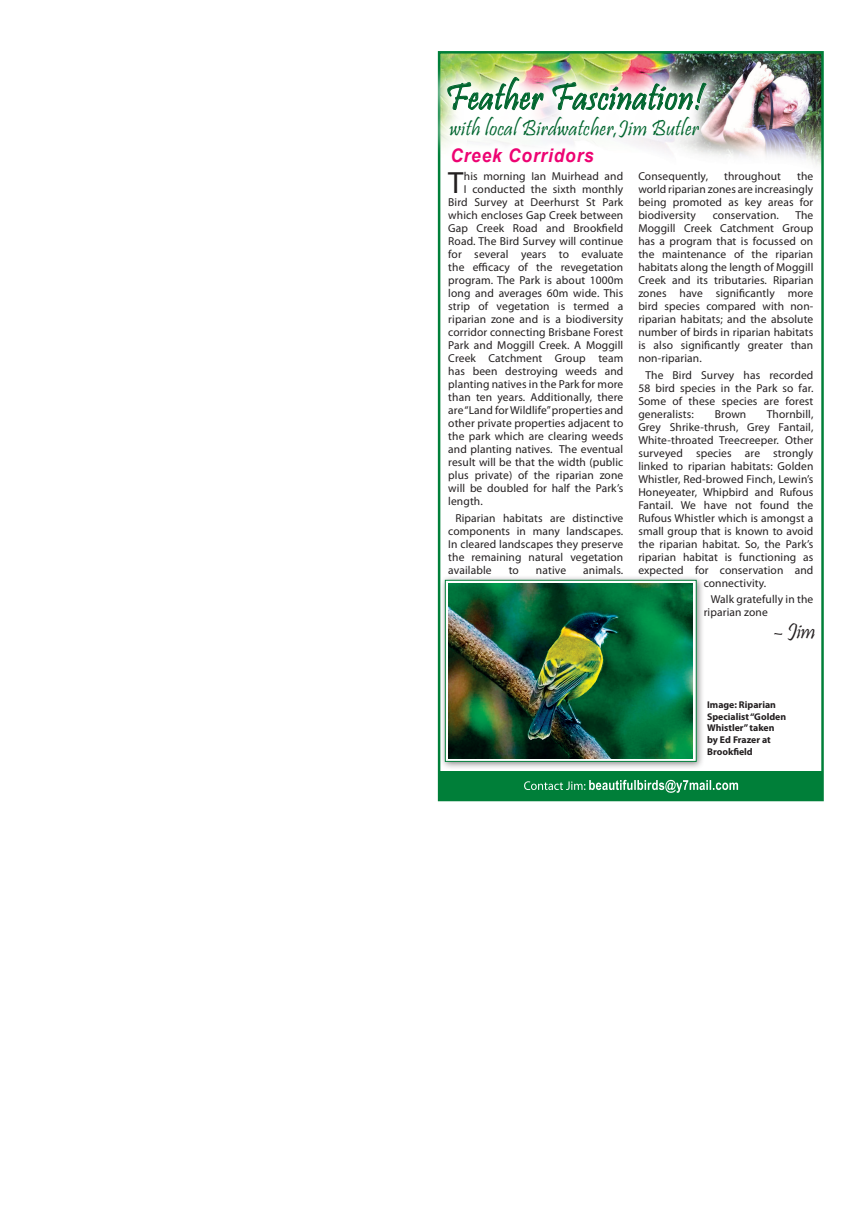
<style>
.page{position:relative;width:858px;height:1209px;background:#fff}
.page>*{position:absolute;margin:0;border:0;box-sizing:border-box;transform-origin:0 0}
.t1{font:38.75px "Pristina";letter-spacing:.02em;color:#00652e;scale:.94 1}
.t2{font:30.75px "Myriad Pro";color:#231f20}
.t3{font:22.5px "Pristina";letter-spacing:.01em;color:#00652e}
.t4{font:22.5px "Pristina";color:#231f20}
.t5{font:italic 700 18.75px "Arial";letter-spacing:.05em;color:#ed0372;scale:.92 1}
.t6{font:11.5px/13px "Myriad Pro";letter-spacing:.01em;color:#231f20;text-align:justify}
.t7{font:700 9.75px/11.8px "Myriad Pro";color:#231f20}
</style>
<div class="page">
<div style="left:439px;top:770px;width:383px;height:30px;background:#007f39"></div>
<img style="left:729px;top:54px;width:91px;height:112px">
<div style="left:438px;top:51px;width:385px;height:750px;border:2px solid #007f39"></div>
<img style="left:437px;top:54px;width:292px;height:107px">
<img style="left:447px;top:66px;width:96px;height:52px">
<svg style="left:552px;top:81px;width:154px;height:38px"></svg>
<div style="left:444px;top:140px;width:157px;height:30px;background:#fff"></div>
<div style="left:440px;top:574px;width:265px;height:196px;background:#231f20;opacity:.54"></div>
<svg style="left:445px;top:580px;width:251px;height:181px"></svg>
<img style="left:448px;top:583px;width:244px;height:175px">
<svg style="left:524px;top:779px;width:214px;height:13px"></svg>
<p class="t1" style="left:445px;top:75px;width:275px">Feather Fascination!</p>
<p class="t3" style="left:449px;top:116px;width:251px">with local Birdwatcher,Jim Butler</p>
<p class="t5" style="left:450px;top:142px;width:157px">Creek Corridors</p>
<p class="t2" style="left:448px;top:164px;width:17px">T</p>
<p class="t6" style="left:464px;top:169px;width:161px">his morning Ian Muirhead and</p>
<p class="t6" style="left:464px;top:182px;width:161px">I conducted the sixth monthly</p>
<p class="t6" style="left:448px;top:195px;width:176px">Bird Survey at Deerhurst St Park</p>
<p class="t6" style="left:448px;top:208px;width:176px">which encloses Gap Creek between</p>
<p class="t6" style="left:448px;top:221px;width:176px">Gap Creek Road and Brookfield</p>
<p class="t6" style="left:448px;top:234px;width:176px">Road. The Bird Survey will continue</p>
<p class="t6" style="left:448px;top:247px;width:176px">for several years to evaluate</p>
<p class="t6" style="left:448px;top:260px;width:176px">the efficacy of the revegetation</p>
<p class="t6" style="left:448px;top:273px;width:176px">program. The Park is about 1000m</p>
<p class="t6" style="left:448px;top:286px;width:176px">long and averages 60m wide. This</p>
<p class="t6" style="left:448px;top:299px;width:176px">strip of vegetation is termed a</p>
<p class="t6" style="left:448px;top:312px;width:176px">riparian zone and is a biodiversity</p>
<p class="t6" style="left:448px;top:325px;width:176px">corridor connecting Brisbane Forest</p>
<p class="t6" style="left:448px;top:338px;width:176px">Park and Moggill Creek. A Moggill</p>
<p class="t6" style="left:448px;top:351px;width:176px">Creek Catchment Group team</p>
<p class="t6" style="left:448px;top:364px;width:176px">has been destroying weeds and</p>
<p class="t6" style="left:448px;top:377px;width:176px">planting natives in the Park for more</p>
<p class="t6" style="left:448px;top:390px;width:176px">than ten years. Additionally, there</p>
<p class="t6" style="left:448px;top:403px;width:176px">are “Land for Wildlife” properties and</p>
<p class="t6" style="left:448px;top:416px;width:176px">other private properties adjacent to</p>
<p class="t6" style="left:448px;top:429px;width:176px">the park which are clearing weeds</p>
<p class="t6" style="left:448px;top:442px;width:176px">and planting natives. The eventual</p>
<p class="t6" style="left:448px;top:455px;width:176px">result will be that the width (public</p>
<p class="t6" style="left:448px;top:468px;width:176px">plus private) of the riparian zone</p>
<p class="t6" style="left:448px;top:481px;width:176px">will be doubled for half the Park’s</p>
<p class="t6" style="left:448px;top:494px;width:36px">length.</p>
<p class="t6" style="left:448px;top:511px;width:176px;text-indent:7px">Riparian habitats are distinctive components in many landscapes.<br>In cleared landscapes they preserve the remaining natural vegetation available</p>
<p class="t6" style="left:508px;top:563px;width:12px">to</p>
<p class="t6" style="left:536px;top:563px;width:32px">native</p>
<p class="t6" style="left:583px;top:563px;width:42px">animals.</p>
<p class="t6" style="left:638px;top:169px;width:176px;text-indent:159px">the world riparian zones are increasingly being promoted as key areas for biodiversity</p>
<p class="t6" style="left:638px;top:169px;width:71px">Consequently,</p>
<p class="t6" style="left:724px;top:169px;width:58px">throughout</p>
<p class="t6" style="left:638px;top:208px;width:176px;text-indent:157px">The Moggill Creek Catchment Group has a program that is focussed on the maintenance of the riparian habitats along the length of Moggill Creek and its tributaries. Riparian zones have significantly more bird species compared with non&shy;riparian habitats; and the absolute number of birds in riparian habitats is also significantly greater than non-riparian.</p>
<p class="t6" style="left:638px;top:368px;width:176px;text-indent:7px">The Bird Survey has recorded 58 bird species in the Park so far.<br>Some of these species are forest generalists:</p>
<p class="t6" style="left:712px;top:208px;width:68px">conservation.</p>
<p class="t6" style="left:714px;top:407px;width:33px">Brown</p>
<p class="t6" style="left:766px;top:407px;width:48px">Thornbill,</p>
<p class="t6" style="left:638px;top:420px;width:176px">Grey Shrike-thrush, Grey Fantail,</p>
<p class="t6" style="left:638px;top:433px;width:176px">White-throated Treecreeper. Other</p>
<p class="t6" style="left:638px;top:446px;width:176px">surveyed species are strongly</p>
<p class="t6" style="left:638px;top:459px;width:176px">linked to riparian habitats: Golden</p>
<p class="t6" style="left:638px;top:472px;width:176px">Whistler, Red-browed Finch, Lewin’s</p>
<p class="t6" style="left:638px;top:485px;width:176px">Honeyeater, Whipbird and Rufous</p>
<p class="t6" style="left:638px;top:498px;width:176px">Fantail. We have not found the</p>
<p class="t6" style="left:638px;top:511px;width:176px">Rufous Whistler which is amongst a</p>
<p class="t6" style="left:638px;top:524px;width:176px">small group that is known to avoid</p>
<p class="t6" style="left:638px;top:537px;width:176px">the riparian habitat. So, the Park’s</p>
<p class="t6" style="left:638px;top:550px;width:176px">riparian habitat is functioning as</p>
<p class="t6" style="left:638px;top:563px;width:176px">expected for conservation and</p>
<p class="t6" style="left:703px;top:576px;width:64px">connectivity.</p>
<p class="t6" style="left:703px;top:592px;width:111px;text-indent:7px">Walk gratefully in the riparian zone</p>
<p class="t4" style="left:773px;top:618px;width:43px">– Jim</p>
<p class="t7" style="left:707px;top:698px;width:81px">Image: Riparian<br>Specialist “Golden<br>Whistler” taken by Ed Frazer at<br>Brookfield</p>
</div>
